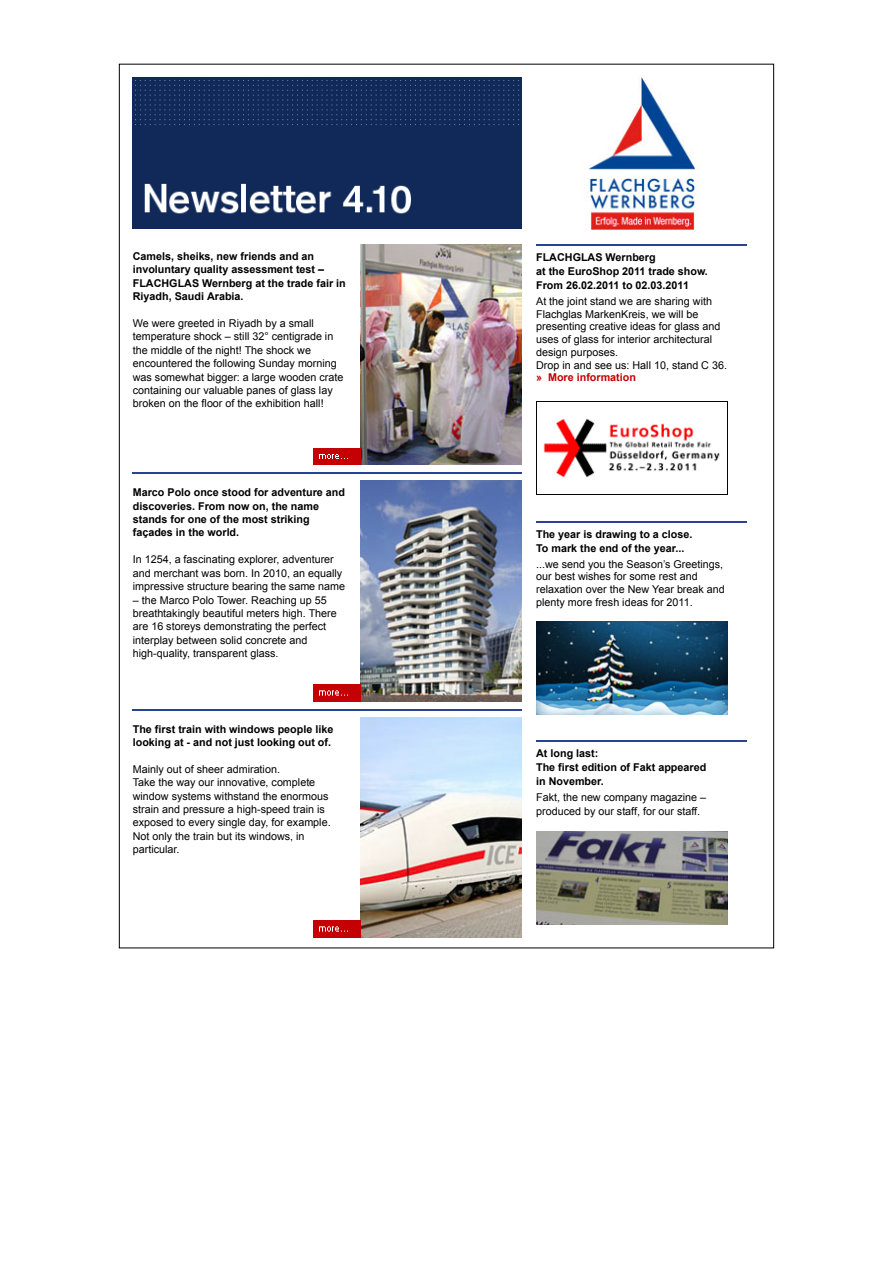
<style>
.page{position:relative;width:893px;height:1263px;background:#fff}
.page>*{position:absolute;margin:0;border:0;box-sizing:border-box;transform-origin:0 0}
.t1{font:10.8px/13.4px "Arial";color:#000}
.t2{font:700 10.8px/13.4px "Arial";color:#000}
.t3{font:700 10.8px "Arial";color:#c40004}
</style>
<div class="page">
<hr style="left:361px;top:473px;width:160px;height:1px;background:#294293">
<hr style="left:133px;top:473px;width:228px;height:1px;background:#294293">
<hr style="left:361px;top:709px;width:160px;height:1px;background:#294293">
<hr style="left:133px;top:709px;width:228px;height:1px;background:#294293">
<hr style="left:536px;top:244px;width:211px;height:2px;background:#294293">
<hr style="left:536px;top:521px;width:211px;height:1px;background:#294293">
<hr style="left:536px;top:740px;width:211px;height:2px;background:#294293">
<img style="left:133px;top:77px;width:388px;height:152px">
<img style="left:583px;top:76px;width:115px;height:154px">
<img style="left:361px;top:244px;width:160px;height:221px">
<img style="left:314px;top:448px;width:47px;height:17px">
<img style="left:361px;top:481px;width:160px;height:220px">
<img style="left:314px;top:684px;width:47px;height:17px">
<img style="left:361px;top:717px;width:160px;height:220px">
<img style="left:314px;top:921px;width:47px;height:16px">
<img style="left:536px;top:401px;width:191px;height:93px">
<img style="left:536px;top:621px;width:191px;height:93px">
<img style="left:536px;top:831px;width:191px;height:93px">
<p class="t2" style="left:133px;top:250px;width:214px">Camels, sheiks, new friends and an involuntary quality assessment test – FLACHGLAS Wernberg at the trade fair in Riyadh, Saudi Arabia.</p>
<p class="t1" style="left:133px;top:317px;width:212px">We were greeted in Riyadh by a small temperature shock – still 32° centigrade in the middle of the night! The shock we encountered the following Sunday morning was somewhat bigger: a large wooden crate containing our valuable panes of glass lay broken on the floor of the exhibition hall!</p>
<p class="t2" style="left:133px;top:486px;width:214px">Marco Polo once stood for adventure and discoveries. From now on, the name stands for one of the most striking façades in the world.</p>
<p class="t1" style="left:133px;top:553px;width:214px">In 1254, a fascinating explorer, adventurer and merchant was born. In 2010, an equally impressive structure bearing the same name</p>
<p class="t1" style="left:133px;top:593px;width:206px">– the Marco Polo Tower. Reaching up 55 breathtakingly beautiful meters high. There are 16 storeys demonstrating the perfect interplay between solid concrete and high-quality, transparent glass.</p>
<p class="t2" style="left:133px;top:722px;width:202px">The first train with windows people like looking at - and not just looking out of.</p>
<p class="t1" style="left:133px;top:762px;width:199px">Mainly out of sheer admiration.<br>Take the way our innovative, complete window systems withstand the enormous strain and pressure a high-speed train is exposed to every single day, for example.<br>Not only the train but its windows, in particular.</p>
<p class="t2" style="left:536px;top:251px;width:173px">FLACHGLAS Wernberg<br>at the EuroShop 2011 trade show.<br>From 26.02.2011 to 02.03.2011</p>
<p class="t1" style="left:536px;top:295px;width:192px;line-height:12.8px">At the joint stand we are sharing with Flachglas MarkenKreis, we will be presenting creative ideas for glass and uses of glass for interior architectural design purposes.<br>Drop in and see us: Hall 10, stand C 36.</p>
<p class="t3" style="left:536px;top:370px;width:101px">» More information</p>
<p class="t2" style="left:536px;top:528px;width:158px">The year is drawing to a close.<br>To mark the end of the year...</p>
<p class="t1" style="left:536px;top:558px;width:190px;line-height:12.8px">...we send you the Season’s Greetings, our best wishes for some rest and relaxation over the New Year break and plenty more fresh ideas for 2011.</p>
<p class="t2" style="left:536px;top:747px;width:172px">At long last:<br>The first edition of Fakt appeared in November.</p>
<p class="t1" style="left:536px;top:791px;width:171px">Fakt, the new company magazine – produced by our staff, for our staff.</p>
</div>
